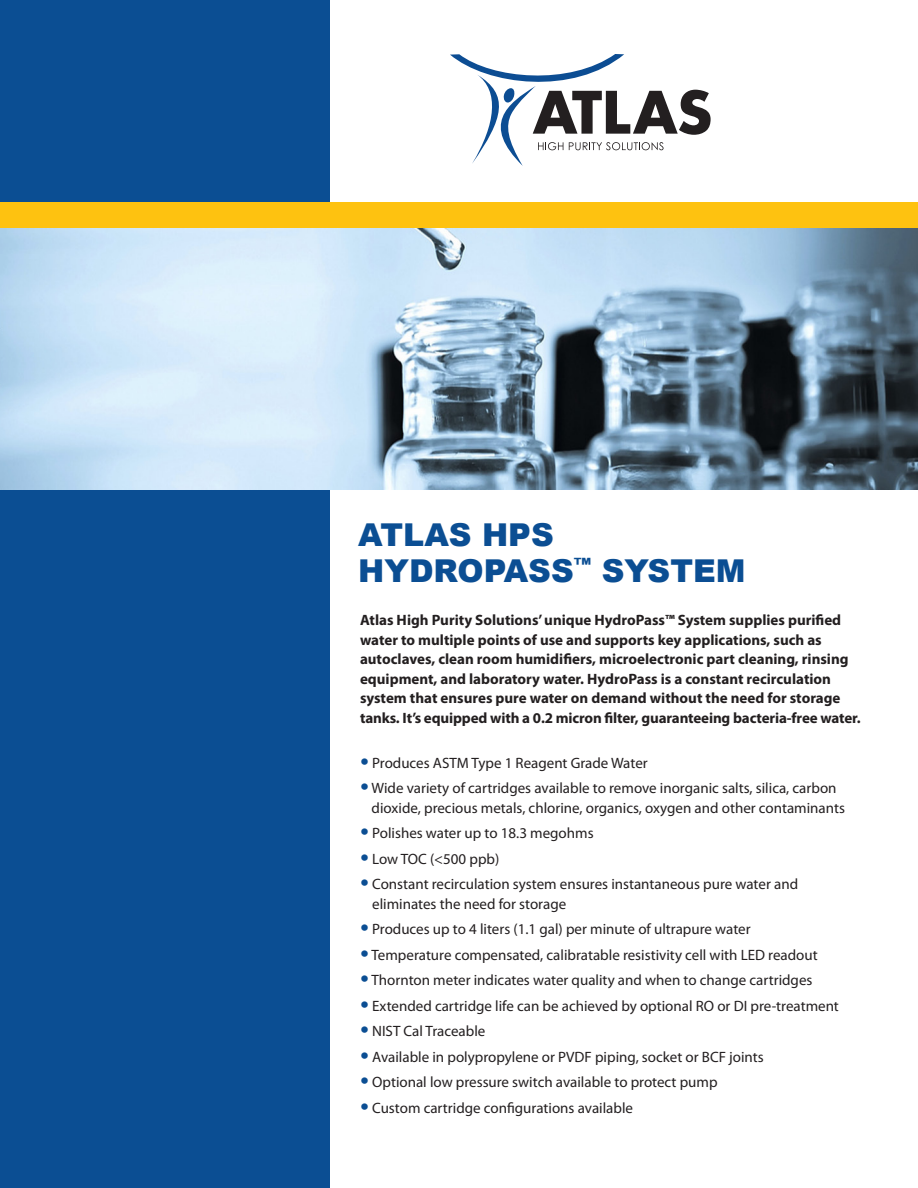
<style>
.page{position:relative;width:918px;height:1188px;background:#fff}
.page>*{position:absolute;margin:0;border:0;box-sizing:border-box;transform-origin:0 0}
.t1{font:900 31.5px/36px "Arial";color:#0b4e93}
.t2{font:15px/19.5px "Myriad Pro";color:#231f20}
.Intro_Paragraph{font:700 15px/19.5px "Myriad Pro";color:#231f20}
.s1{font-family:"Helvetica Neue LT Std";font-weight:800;font-size:18px;color:#0b4e93}
</style>
<div class="page">
<div style="left:0;top:0;width:329px;height:1188px;background:#0b4e93"></div>
<svg style="left:450px;top:54px;width:261px;height:112px"></svg>
<div style="left:0;top:202px;width:918px;height:27px;background:#fec210"></div>
<img style="left:0;top:229px;width:918px;height:261px">
<p class="t1" style="left:358px;top:517px;width:389px">ATLAS HPS<br>HYDROPASS<sup>™</sup> SYSTEM</p>
<p class="Intro_Paragraph" style="left:360px;top:610px;width:502px">Atlas High Purity Solutions’ unique HydroPass™ System supplies purified water to multiple points of use and supports key applications, such as autoclaves, clean room humidifiers, microelectronic part cleaning, rinsing equipment, and laboratory water. HydroPass is a constant recirculation system that ensures pure water on demand without the need for storage tanks. It’s equipped with a 0.2 micron filter, guaranteeing bacteria-free water.</p>
<p class="t2" style="left:360px;top:753px;width:289px"><span class="s1">•</span> Produces ASTM Type 1 Reagent Grade Water</p>
<p class="t2" style="left:372px;top:778px;width:475px;text-indent:-12px"><span class="s1">•</span> Wide variety of cartridges available to remove inorganic salts, silica, carbon dioxide, precious metals, chlorine, organics, oxygen and other contaminants</p>
<p class="t2" style="left:360px;top:823px;width:235px"><span class="s1">•</span> Polishes water up to 18.3 megohms</p>
<p class="t2" style="left:360px;top:849px;width:141px"><span class="s1">•</span> Low TOC (&lt;500 ppb)</p>
<p class="t2" style="left:372px;top:874px;width:427px;text-indent:-12px"><span class="s1">•</span> Constant recirculation system ensures instantaneous pure water and eliminates the need for storage</p>
<p class="t2" style="left:360px;top:919px;width:392px"><span class="s1">•</span> Produces up to 4 liters (1.1 gal) per minute of ultrapure water</p>
<p class="t2" style="left:360px;top:945px;width:459px"><span class="s1">•</span> Temperature compensated, calibratable resistivity cell with LED readout</p>
<p class="t2" style="left:360px;top:970px;width:454px"><span class="s1">•</span> Thornton meter indicates water quality and when to change cartridges</p>
<p class="t2" style="left:360px;top:996px;width:480px"><span class="s1">•</span> Extended cartridge life can be achieved by optional RO or DI pre-treatment</p>
<p class="t2" style="left:360px;top:1021px;width:127px"><span class="s1">•</span> NIST Cal Traceable</p>
<p class="t2" style="left:360px;top:1047px;width:405px"><span class="s1">•</span> Available in polypropylene or PVDF piping, socket or BCF joints</p>
<p class="t2" style="left:360px;top:1072px;width:359px"><span class="s1">•</span> Optional low pressure switch available to protect pump</p>
<p class="t2" style="left:360px;top:1098px;width:275px"><span class="s1">•</span> Custom cartridge configurations available</p>
</div>
